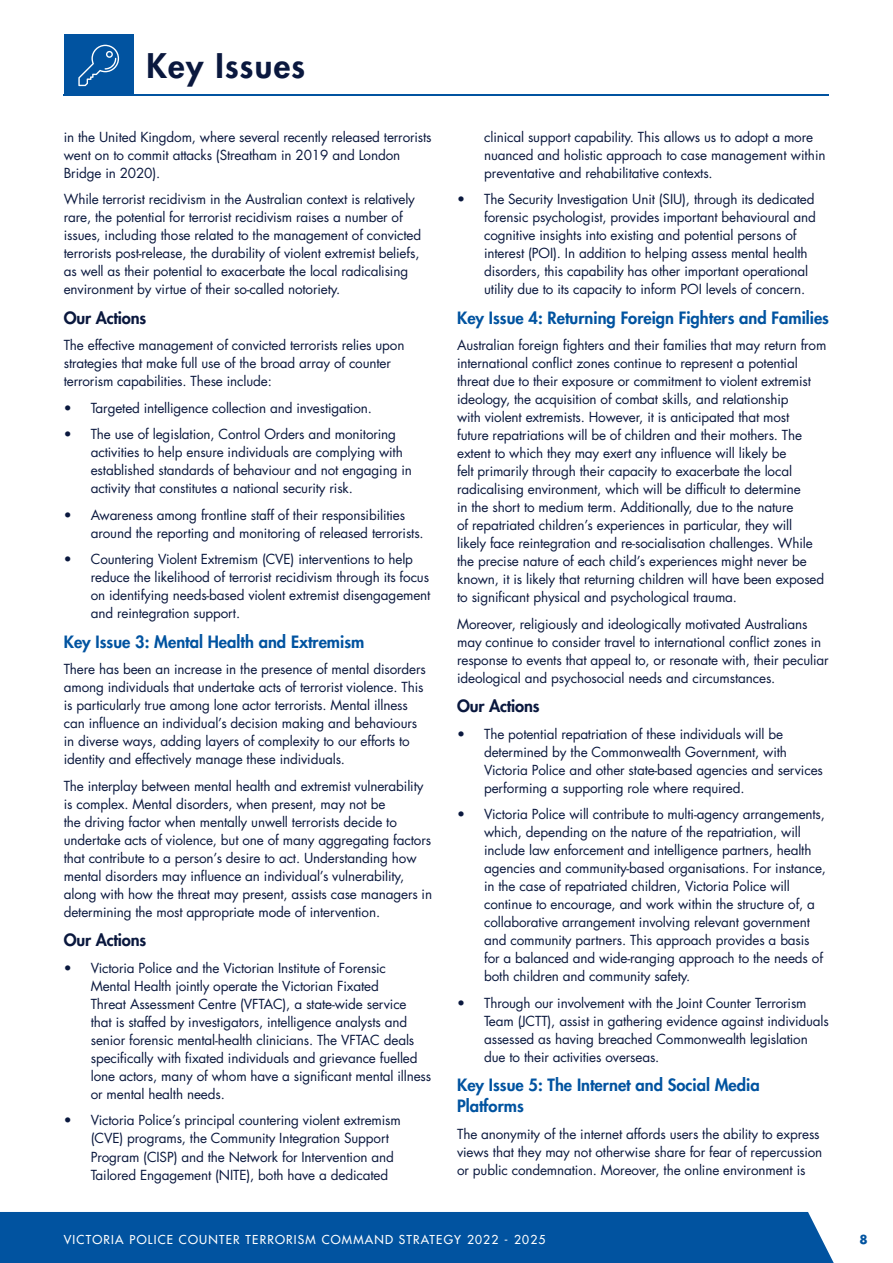
<style>
.page{position:relative;width:893px;height:1263px;background:#fff}
.page>*{position:absolute;margin:0;border:0;box-sizing:border-box;transform-origin:0 0}
.Heading_Light{font:800 33px "Futura LT";letter-spacing:.04em;color:#0a183e}
.Body_Copy_BOLD{font:800 16.5px/21px "Futura LT";color:#0153a0}
.Body_Copy_BOLD-2{font:800 16.5px "Futura LT";letter-spacing:-.01em;color:#0a183e}
.Body_Copy{font:13.5px/18px "Futura LT";letter-spacing:-.01em;color:#0a183e}
.t1{font:12px "Futura LT";letter-spacing:.1em;color:#fff}
.t2{font:700 12px "Futura LT";color:#0153a0}
</style>
<div class="page">
<div style="left:0;top:1212px;width:834px;height:51px;background:#0153a0"></div>
<hr style="left:64px;top:95px;width:765px;height:1px;background:#0153a0">
<div style="left:64px;top:35px;width:70px;height:61px;background:#0153a0"></div>
<svg style="left:78px;top:45px;width:41px;height:41px"></svg>
<p class="Heading_Light" style="left:146px;top:44px;width:160px">Key Issues</p>
<p class="Body_Copy" style="left:64px;top:128px;width:369px">in the United Kingdom, where several recently released terrorists went on to commit attacks (Streatham in 2019 and London<br>Bridge in 2020).</p>
<p class="Body_Copy" style="left:64px;top:190px;width:359px">While terrorist recidivism in the Australian context is relatively rare, the potential for terrorist recidivism raises a number of issues, including those related to the management of convicted terrorists post-release, the durability of violent extremist beliefs, as well as their potential to exacerbate the local radicalising environment by virtue of their so-called notoriety.</p>
<p class="Body_Copy_BOLD-2" style="left:64px;top:307px;width:84px">Our Actions</p>
<p class="Body_Copy" style="left:64px;top:336px;width:342px">The effective management of convicted terrorists relies upon strategies that make full use of the broad array of counter terrorism capabilities. These include:</p>
<p class="Body_Copy" style="left:64px;top:399px;width:310px">• Targeted intelligence collection and investigation.</p>
<p class="Body_Copy" style="left:91px;top:426px;width:323px;text-indent:-27px">• The use of legislation, Control Orders and monitoring activities to help ensure individuals are complying with established standards of behaviour and not engaging in activity that constitutes a national security risk.</p>
<p class="Body_Copy" style="left:91px;top:506px;width:334px;text-indent:-27px">• Awareness among frontline staff of their responsibilities around the reporting and monitoring of released terrorists.</p>
<p class="Body_Copy" style="left:91px;top:551px;width:341px;text-indent:-27px">• Countering Violent Extremism (CVE) interventions to help reduce the likelihood of terrorist recidivism through its focus on identifying needs-based violent extremist disengagement and reintegration support.</p>
<p class="Body_Copy_BOLD" style="left:64px;top:631px;width:302px">Key Issue 3: Mental Health and Extremism</p>
<p class="Body_Copy" style="left:64px;top:661px;width:364px">There has been an increase in the presence of mental disorders among individuals that undertake acts of terrorist violence. This is particularly true among lone actor terrorists. Mental illness can influence an individual’s decision making and behaviours in diverse ways, adding layers of complexity to our efforts to identity and effectively manage these individuals.</p>
<p class="Body_Copy" style="left:64px;top:777px;width:370px">The interplay between mental health and extremist vulnerability is complex. Mental disorders, when present, may not be<br>the driving factor when mentally unwell terrorists decide to undertake acts of violence, but one of many aggregating factors that contribute to a person’s desire to act. Understanding how mental disorders may influence an individual’s vulnerability, along with how the threat may present, assists case managers in determining the most appropriate mode of intervention.</p>
<p class="Body_Copy_BOLD-2" style="left:64px;top:929px;width:84px">Our Actions</p>
<p class="Body_Copy" style="left:91px;top:959px;width:342px;text-indent:-27px">• Victoria Police and the Victorian Institute of Forensic<br>Mental Health jointly operate the Victorian Fixated<br>Threat Assessment Centre (VFTAC), a state-wide service<br>that is staffed by investigators, intelligence analysts and senior forensic mental-health clinicians. The VFTAC deals specifically with fixated individuals and grievance fuelled lone actors, many of whom have a significant mental illness or mental health needs.</p>
<p class="Body_Copy" style="left:91px;top:1112px;width:312px;text-indent:-27px">• Victoria Police’s principal countering violent extremism (CVE) programs, the Community Integration Support Program (CISP) and the Network for Intervention and Tailored Engagement (NITE), both have a dedicated</p>
<p class="Body_Copy" style="left:484px;top:128px;width:343px">clinical support capability. This allows us to adopt a more nuanced and holistic approach to case management within preventative and rehabilitative contexts.</p>
<p class="Body_Copy" style="left:484px;top:190px;width:333px;text-indent:-27px">• The Security Investigation Unit (SIU), through its dedicated forensic psychologist, provides important behavioural and cognitive insights into existing and potential persons of interest (POI). In addition to helping assess mental health disorders, this capability has other important operational utility due to its capacity to inform POI levels of concern.</p>
<p class="Body_Copy_BOLD" style="left:457px;top:307px;width:373px">Key Issue 4: Returning Foreign Fighters and Families</p>
<p class="Body_Copy" style="left:457px;top:336px;width:371px">Australian foreign fighters and their families that may return from international conflict zones continue to represent a potential threat due to their exposure or commitment to violent extremist ideology, the acquisition of combat skills, and relationship<br>with violent extremists. However, it is anticipated that most<br>future repatriations will be of children and their mothers. The extent to which they may exert any influence will likely be<br>felt primarily through their capacity to exacerbate the local radicalising environment, which will be difficult to determine<br>in the short to medium term. Additionally, due to the nature<br>of repatriated children’s experiences in particular, they will<br>likely face reintegration and re-socialisation challenges. While the precise nature of each child’s experiences might never be known, it is likely that returning children will have been exposed to significant physical and psychological trauma.</p>
<p class="Body_Copy" style="left:457px;top:615px;width:373px">Moreover, religiously and ideologically motivated Australians may continue to consider travel to international conflict zones in response to events that appeal to, or resonate with, their peculiar ideological and psychosocial needs and circumstances.</p>
<p class="Body_Copy_BOLD-2" style="left:457px;top:695px;width:84px">Our Actions</p>
<p class="Body_Copy" style="left:484px;top:725px;width:340px;text-indent:-27px">• The potential repatriation of these individuals will be determined by the Commonwealth Government, with Victoria Police and other state-based agencies and services performing a supporting role where required.</p>
<p class="Body_Copy" style="left:484px;top:806px;width:343px;text-indent:-27px">• Victoria Police will contribute to multi-agency arrangements, which, depending on the nature of the repatriation, will include law enforcement and intelligence partners, health agencies and community-based organisations. For instance, in the case of repatriated children, Victoria Police will continue to encourage, and work within the structure of, a collaborative arrangement involving relevant government and community partners. This approach provides a basis for a balanced and wide-ranging approach to the needs of both children and community safety.</p>
<p class="Body_Copy" style="left:484px;top:994px;width:346px;text-indent:-27px">• Through our involvement with the Joint Counter Terrorism Team (JCTT), assist in gathering evidence against individuals assessed as having breached Commonwealth legislation due to their activities overseas.</p>
<p class="Body_Copy_BOLD" style="left:457px;top:1074px;width:304px">Key Issue 5: The Internet and Social Media<br>Platforms</p>
<p class="Body_Copy" style="left:457px;top:1125px;width:367px">The anonymity of the internet affords users the ability to express views that they may not otherwise share for fear of repercussion or public condemnation. Moreover, the online environment is</p>
<p class="t1" style="left:64px;top:1232px;width:483px">VICTORIA POLICE COUNTER TERRORISM COMMAND STRATEGY 2022 - 2025</p>
<p class="t2" style="left:860px;top:1231px;width:10px">8</p>
</div>
